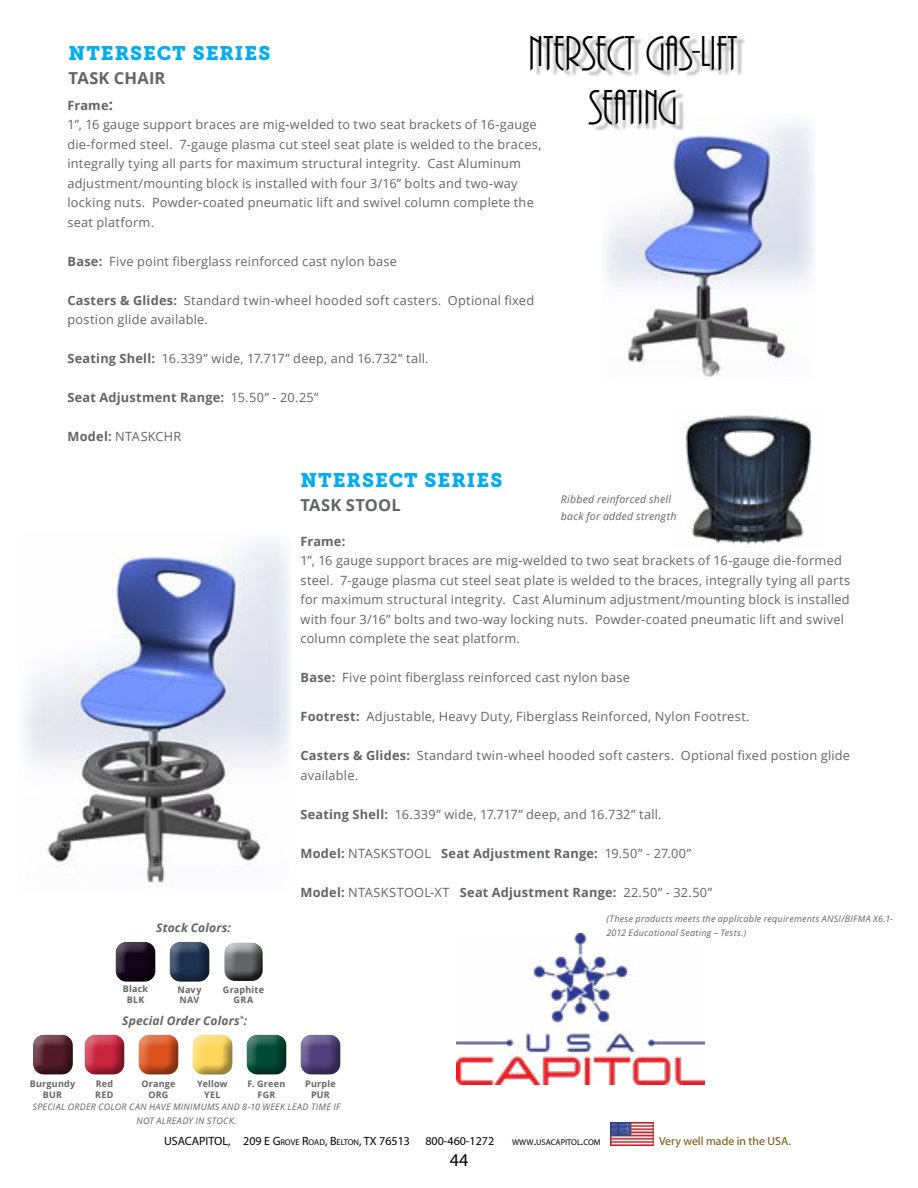
<style>
.page{position:relative;width:918px;height:1188px;background:#fff}
.page>*{position:absolute;margin:0;border:0;box-sizing:border-box;transform-origin:0 0}
.TOC_HEADER{font:45px "Plaza LT Swash";color:#000}
.t1{font:19.5px "Museo Slab 900";letter-spacing:.05em;color:#00aeef}
.t2{font:18px "Myriad Pro";color:#000}
.t3{font:700 16.5px "Open Sans";letter-spacing:.005em;color:#636466}
.t4{font:12.75px/19.5px "Open Sans";letter-spacing:.02em;color:#636466}
.t5{font:700 12.75px "Open Sans";letter-spacing:.02em;color:#636466}
.t6{font:12px "Myriad Pro";color:#000}
.t7{font:italic 700 12px "Open Sans";letter-spacing:.015em;color:#636466}
.t8{font:11.85px "Myriad Pro";color:#7d4d00}
.t9{font:italic 10.5px/16.5px "Open Sans";letter-spacing:.025em;color:#636466}
.t10{font:italic 9px/13.5px "Open Sans";letter-spacing:.03em;color:#636466}
.t11{font:700 9px "Open Sans";letter-spacing:.025em;color:#636466}
.t12{font:8.4px "Myriad Pro";color:#000}
.s1{font-size:15px}
.s2{font-weight:700}
.s3{font-weight:400}
.s4{font-size:8.4px}
.s5{font-size:12px}
</style>
<div class="page">
<img style="left:611px;top:1123px;width:43px;height:22px">
<img style="left:683px;top:415px;width:131px;height:134px">
<div style="left:167px;top:937px;width:53px;height:46px;background:#000;opacity:.4"></div>
<div style="left:113px;top:937px;width:53px;height:46px;background:#000;opacity:.4"></div>
<div style="left:136px;top:1030px;width:53px;height:46px;background:#000;opacity:.4"></div>
<div style="left:82px;top:1030px;width:53px;height:46px;background:#000;opacity:.4"></div>
<div style="left:181px;top:1025px;width:56px;height:51px;background:#fff"></div>
<div style="left:190px;top:1030px;width:53px;height:46px;background:#000;opacity:.4"></div>
<div style="left:235px;top:1025px;width:56px;height:51px;background:#fff"></div>
<div style="left:244px;top:1030px;width:53px;height:46px;background:#000;opacity:.4"></div>
<div style="left:289px;top:1025px;width:56px;height:51px;background:#fff"></div>
<div style="left:298px;top:1030px;width:53px;height:46px;background:#000;opacity:.4"></div>
<div style="left:30px;top:1030px;width:53px;height:46px;background:#000;opacity:.4"></div>
<div style="left:213px;top:931px;width:57px;height:51px;background:#fff"></div>
<div style="left:217px;top:941px;width:57px;height:41px;background:#000;opacity:.75"></div>
<img style="left:606px;top:121px;width:208px;height:257px">
<img style="left:24px;top:542px;width:266px;height:341px">
<div style="left:536px;top:37px;width:210px;height:95px;background:#000;opacity:.3"></div>
<img style="left:456px;top:934px;width:249px;height:151px">
<p class="TOC_HEADER" style="left:529px;top:28px;width:210px">NTERSECT GAS-LIFT</p>
<p class="TOC_HEADER" style="left:589px;top:82px;width:90px">SEATING</p>
<p class="t1" style="left:69px;top:41px;width:203px">NTERSECT SERIES</p>
<p class="t3" style="left:69px;top:66px;width:98px">TASK CHAIR</p>
<p class="t5" style="left:68px;top:96px;width:47px">Frame<span class="s1">:</span></p>
<p class="t4" style="left:68px;top:115px;width:476px">1”, 16 gauge support braces are mig-welded to two seat brackets of 16-gauge die-formed steel. 7-gauge plasma cut steel seat plate is welded to the braces, integrally tying all parts for maximum structural integrity. Cast Aluminum adjustment/mounting block is installed with four 3/16” bolts and two-way locking nuts. Powder-coated pneumatic lift and swivel column complete the seat platform.</p>
<p class="t4" style="left:68px;top:251px;width:331px"><span class="s2">Base:</span> Five point fiberglass reinforced cast nylon base</p>
<p class="t4" style="left:68px;top:290px;width:468px"><span class="s2">Casters &amp; Glides:</span> Standard twin-wheel hooded soft casters. Optional fixed postion glide available.</p>
<p class="t4" style="left:68px;top:349px;width:363px"><span class="s2">Seating Shell:</span> 16.339” wide, 17.717” deep, and 16.732” tall.</p>
<p class="t5" style="left:68px;top:389px;width:253px">Seat Adjustment Range: <span class="s3">15.50” - 20.25”</span></p>
<p class="t4" style="left:68px;top:427px;width:115px"><span class="s2">Model:</span> NTASKCHR</p>
<p class="t7" style="left:156px;top:919px;width:76px">Stock Colors:</p>
<p class="t11" style="left:123px;top:982px;width:27px">Black</p>
<p class="t11" style="left:127px;top:993px;width:19px">BLK</p>
<p class="t11" style="left:178px;top:983px;width:25px">Navy</p>
<p class="t11" style="left:180px;top:994px;width:21px">NAV</p>
<p class="t11" style="left:223px;top:983px;width:43px">Graphite</p>
<p class="t11" style="left:234px;top:994px;width:21px">GRA</p>
<p class="t7" style="left:122px;top:1012px;width:126px">Special Order Colors<sup>*</sup>:</p>
<p class="t1" style="left:300px;top:469px;width:203px">NTERSECT SERIES</p>
<p class="t3" style="left:300px;top:493px;width:102px">TASK STOOL</p>
<p class="t5" style="left:300px;top:532px;width:46px">Frame:</p>
<p class="t4" style="left:300px;top:551px;width:551px">1”, 16 gauge support braces are mig-welded to two seat brackets of 16-gauge die-formed steel. 7-gauge plasma cut steel seat plate is welded to the braces, integrally tying all parts for maximum structural integrity. Cast Aluminum adjustment/mounting block is installed with four 3/16” bolts and two-way locking nuts. Powder-coated pneumatic lift and swivel column complete the seat platform.</p>
<p class="t4" style="left:300px;top:668px;width:331px"><span class="s2">Base:</span> Five point fiberglass reinforced cast nylon base</p>
<p class="t4" style="left:300px;top:707px;width:451px"><span class="s2">Footrest:</span> Adjustable, Heavy Duty, Fiberglass Reinforced, Nylon Footrest.</p>
<p class="t4" style="left:300px;top:746px;width:551px"><span class="s2">Casters &amp; Glides:</span> Standard twin-wheel hooded soft casters. Optional fixed postion glide available.</p>
<p class="t4" style="left:300px;top:804px;width:363px"><span class="s2">Seating Shell:</span> 16.339” wide, 17.717” deep, and 16.732” tall.</p>
<p class="t5" style="left:300px;top:844px;width:392px">Model: <span class="s3">NTASKSTOOL</span> Seat Adjustment Range: <span class="s3">19.50” - 27.00”</span></p>
<p class="t5" style="left:300px;top:883px;width:413px">Model: <span class="s3">NTASKSTOOL-XT</span> Seat Adjustment Range: <span class="s3">22.50” - 32.50”</span></p>
<p class="t9" style="left:561px;top:491px;width:117px">Ribbed reinforced shell back for added strength</p>
<p class="t10" style="left:606px;top:912px;width:288px">(These products meets the applicable requirements ANSI/BIFMA X6.1-<br>2012 Educational Seating – Tests.)</p>
<p class="t11" style="left:30px;top:1077px;width:47px">Burgundy</p>
<p class="t11" style="left:43px;top:1088px;width:21px">BUR</p>
<p class="t11" style="left:96px;top:1077px;width:19px">Red</p>
<p class="t11" style="left:95px;top:1088px;width:20px">RED</p>
<p class="t11" style="left:141px;top:1077px;width:36px">Orange</p>
<p class="t11" style="left:148px;top:1088px;width:22px">ORG</p>
<p class="t11" style="left:197px;top:1077px;width:32px">Yellow</p>
<p class="t11" style="left:204px;top:1088px;width:18px">YEL</p>
<p class="t11" style="left:248px;top:1077px;width:39px">F. Green</p>
<p class="t11" style="left:258px;top:1088px;width:19px">FGR</p>
<p class="t11" style="left:305px;top:1077px;width:32px">Purple</p>
<p class="t11" style="left:311px;top:1088px;width:20px">PUR</p>
<p class="t10" style="left:33px;top:1100px;width:309px;text-align:center">SPECIAL ORDER COLOR CAN HAVE MINIMUMS AND 8-10 WEEK LEAD TIME IF<br>NOT ALREADY IN STOCK.</p>
<p class="t6" style="left:164px;top:1134px;width:178px">USACAPITOL, 209 E G<span class="s4">ROVE</span> R<span class="s4">OAD</span>, B<span class="s4">ELTO</span></p>
<p class="t6" style="left:354px;top:1134px;width:58px"><span class="s4">N</span>, TX 76513</p>
<p class="t6" style="left:425px;top:1134px;width:70px">800-460-1272</p>
<p class="t12" style="left:512px;top:1137px;width:30px">WWW<span class="s5">.</span>USACAPITOL</p>
<p class="t12" style="left:581px;top:1137px;width:21px"><span class="s5">.</span>COM</p>
<p class="t8" style="left:659px;top:1134px;width:133px">Very well made in the USA.</p>
<h3 class="t2" style="left:450px;top:1148px;width:20px">44</h3>
</div>
